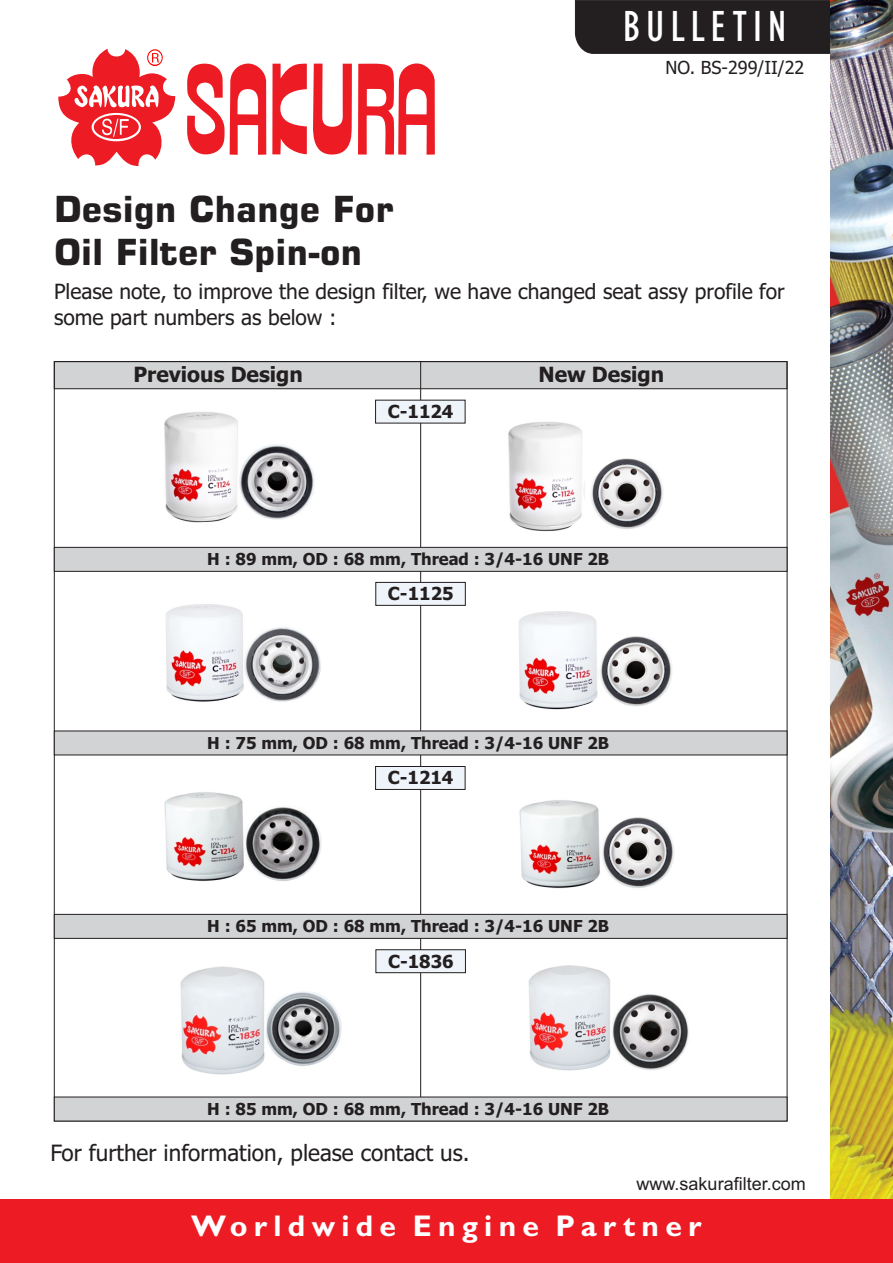
<style>
.page{position:relative;width:893px;height:1263px;background:#fff}
.page>*{position:absolute;margin:0;border:0;box-sizing:border-box;transform-origin:0 0}
.t1{font:condensed 45px "Gill Sans";letter-spacing:.135em;color:#fff}
.t2{font:700 36px/43.3px "Square 721 BT";color:#231f20}
.t3{font:700 30px "Gill Sans";letter-spacing:.21em;color:#fff}
.t4{font:22.5px "Tahoma";color:#231f20}
.t5{font:21px/25.3px "Tahoma";color:#231f20}
.t6{font:700 21px "Tahoma";color:#231f20}
.t7{font:700 18px "Tahoma";color:#231f20}
.t8{font:18px "Arial";color:#231f20}
.t9{font:18px "Tahoma";color:#231f20}
.t10{font:700 16.5px "Tahoma";color:#231f20}
</style>
<div class="page">
<div style="left:575px;top:0;width:256px;height:54px;background:#231f20"></div>
<img style="left:831px;top:0;width:62px;height:1199px">
<div style="left:0;top:1199px;width:893px;height:64px;background:#ed1c24"></div>
<div style="left:56px;top:363px;width:729px;height:26px;background:#d1d3d4"></div>
<hr style="left:420px;top:362px;width:1px;height:759px;background:#231f20">
<svg style="left:58px;top:49px;width:117px;height:117px"></svg>
<svg style="left:272px;top:63px;width:35px;height:91px"></svg>
<svg style="left:313px;top:64px;width:39px;height:91px"></svg>
<svg style="left:187px;top:63px;width:79px;height:92px"></svg>
<svg style="left:358px;top:63px;width:77px;height:92px"></svg>
<img style="left:164px;top:412px;width:150px;height:111px">
<img style="left:165px;top:604px;width:156px;height:98px">
<img style="left:164px;top:792px;width:158px;height:89px">
<img style="left:528px;top:965px;width:161px;height:106px">
<img style="left:602px;top:817px;width:72px;height:71px">
<svg style="left:54px;top:547px;width:733px;height:25px;background:#c3c5c6"></svg>
<svg style="left:54px;top:731px;width:733px;height:24px;background:#c9cbcc"></svg>
<svg style="left:54px;top:914px;width:733px;height:25px;background:#c3c5c6"></svg>
<svg style="left:54px;top:1097px;width:733px;height:24px;background:#c9cbcc"></svg>
<img style="left:267px;top:991px;width:75px;height:75px">
<img style="left:180px;top:966px;width:87px;height:109px">
<img style="left:519px;top:800px;width:81px;height:89px">
<img style="left:600px;top:636px;width:72px;height:70px">
<img style="left:518px;top:611px;width:81px;height:99px">
<img style="left:591px;top:458px;width:72px;height:71px">
<img style="left:508px;top:422px;width:77px;height:110px">
<div style="left:376px;top:582px;width:89px;height:23px;background:#eef4f9"></div>
<div style="left:376px;top:582px;width:89px;height:23px;border:1px solid #231f20"></div>
<div style="left:376px;top:766px;width:89px;height:23px;background:#eef4f9"></div>
<div style="left:375px;top:766px;width:90px;height:24px;border:1px solid #231f20"></div>
<div style="left:376px;top:950px;width:89px;height:23px;background:#eef4f9"></div>
<div style="left:376px;top:949px;width:90px;height:24px;border:1px solid #231f20"></div>
<div style="left:376px;top:400px;width:89px;height:23px;background:#eef4f9"></div>
<h1 class="t1" style="left:623px;top:10px;width:165px">BULLETIN</h1>
<h2 class="t2" style="left:54px;top:190px;width:341px">Design Change For<br>Oil Filter Spin-on</h2>
<p class="t9" style="left:665px;top:60px;width:141px">NO. BS-299/II/22</p>
<p class="t5" style="left:54px;top:281px;width:732px">Please note, to improve the design filter, we have changed seat assy profile for some part numbers as below :</p>
<p class="t6" style="left:133px;top:366px;width:171px">Previous Design</p>
<p class="t6" style="left:538px;top:366px;width:127px">New Design</p>
<p class="t7" style="left:388px;top:404px;width:67px">C-1124</p>
<p class="t10" style="left:207px;top:552px;width:404px">H : 89 mm, OD : 68 mm, Thread : 3/4-16 UNF 2B</p>
<p class="t7" style="left:388px;top:586px;width:67px">C-1125</p>
<p class="t10" style="left:207px;top:736px;width:404px">H : 75 mm, OD : 68 mm, Thread : 3/4-16 UNF 2B</p>
<p class="t7" style="left:388px;top:771px;width:67px">C-1214</p>
<p class="t10" style="left:207px;top:919px;width:404px">H : 65 mm, OD : 68 mm, Thread : 3/4-16 UNF 2B</p>
<p class="t7" style="left:388px;top:954px;width:67px">C-1836</p>
<p class="t10" style="left:207px;top:1102px;width:404px">H : 85 mm, OD : 68 mm, Thread : 3/4-16 UNF 2B</p>
<h3 class="t4" style="left:50px;top:1144px;width:421px">For further information, please contact us.</h3>
<p class="t8" style="left:637px;top:1176px;width:171px">www.sakurafilter.com</p>
<h3 class="t3" style="left:191px;top:1215px;width:512px">Worldwide Engine Partner</h3>
</div>
